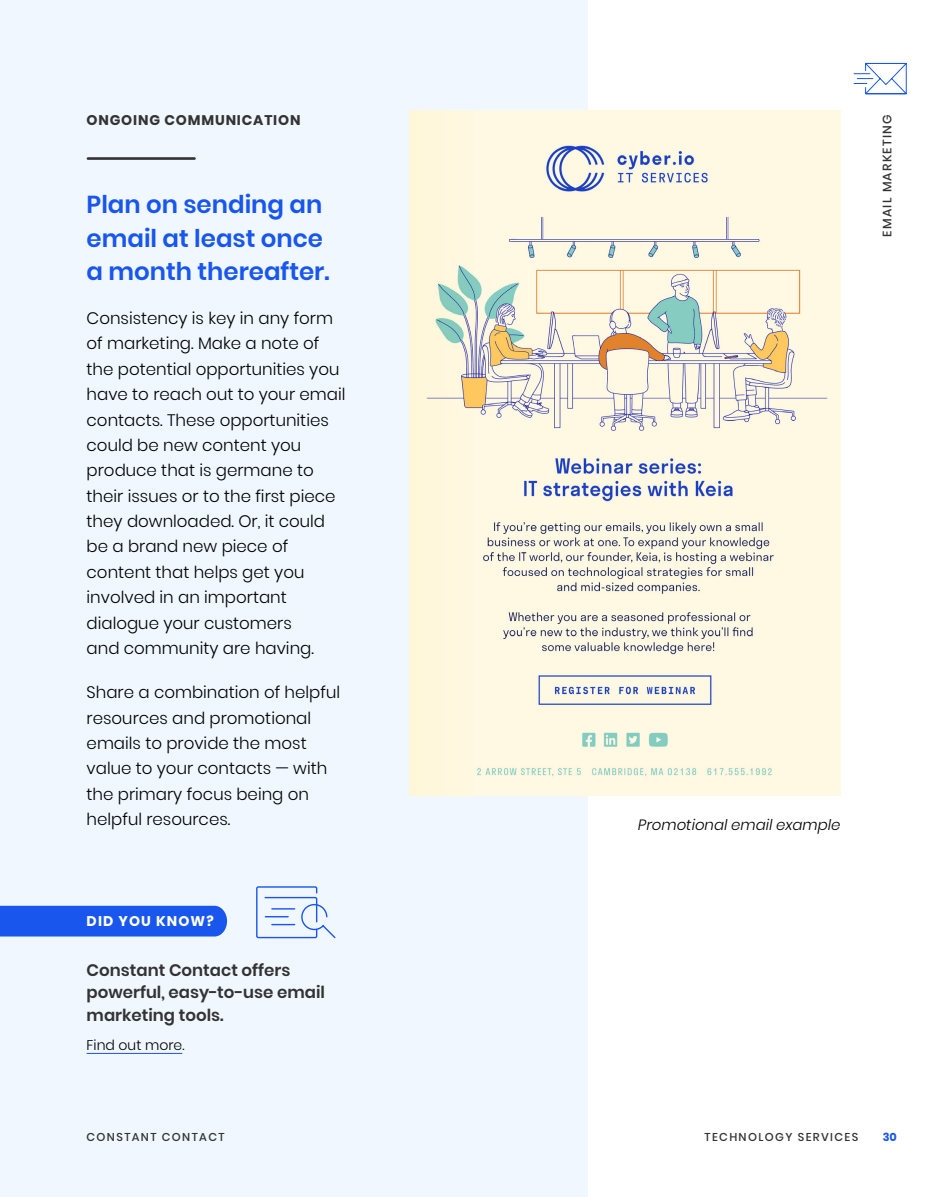
<style>
.page{position:relative;width:945px;height:1197px;background:#fff}
.page>*{position:absolute;margin:0;border:0;box-sizing:border-box;transform-origin:0 0}
.t1{font:600 24.5px/33.2px "Poppins";color:#1856ed}
.t2{font:300 16.62px/25.4px "Poppins";color:#000}
.t3{font:600 16.62px/22.8px "Poppins";color:#333}
.t4{font:italic 300 14.88px "Poppins";color:#000}
.t5{font:700 14px "Poppins";letter-spacing:.06em;color:#333}
.t6{font:300 14px "Poppins";color:#000}
.t7{font:700 14px "Poppins";letter-spacing:.08em;color:#fff}
.t8{font:500 12.25px "Poppins";letter-spacing:.1em;color:#333}
.t9{font:500 11.38px "Poppins";letter-spacing:.12em;color:#333}
.t10{font:700 11.38px "Poppins";color:#1856ed}
</style>
<div class="page">
<svg style="left:854px;top:63px;width:53px;height:32px"></svg>
<div style="left:0;top:0;width:588px;height:1197px;background:#f0f7ff"></div>
<hr style="left:88px;top:157px;width:107px;height:3px;background:#333">
<hr style="left:87px;top:1053px;width:95px;height:1px;background:#1856ed">
<div style="left:0;top:906px;width:227px;height:31px;background:#1856ed"></div>
<svg style="left:256px;top:886px;width:80px;height:53px"></svg>
<img style="left:481px;top:110px;width:359px;height:685px">
<div style="left:410px;top:110px;width:71px;height:685px;background:#fff7dd"></div>
<p class="t5" style="left:87px;top:112px;width:215px">ONGOING COMMUNICATION</p>
<h1 class="t1" style="left:87px;top:188px;width:245px">Plan on sending an email at least once a month thereafter.</h1>
<p class="t2" style="left:87px;top:306px;width:260px">Consistency is key in any form of marketing. Make a note of the potential opportunities you have to reach out to your email contacts. These opportunities could be new content you produce that is germane to their issues or to the first piece they downloaded. Or, it could be a brand new piece of content that helps get you involved in an important dialogue your customers<br>and community are having.</p>
<p class="t2" style="left:87px;top:680px;width:255px">Share a combination of helpful resources and promotional emails to provide the most value to your contacts — with the primary focus being on helpful resources.</p>
<p class="t7" style="left:87px;top:913px;width:129px">DID YOU KNOW?</p>
<p class="t3" style="left:87px;top:958px;width:240px">Constant Contact offers powerful, easy-to-use email marketing tools.</p>
<p class="t6" style="left:87px;top:1037px;width:99px">Find out more.</p>
<p class="t9" style="left:87px;top:1130px;width:139px">CONSTANT CONTACT</p>
<p class="t8" style="left:880px;top:237px;width:123px;rotate:-90deg">EMAIL MARKETING</p>
<p class="t4" style="left:638px;top:816px;width:204px">Promotional email example</p>
<p class="t9" style="left:705px;top:1130px;width:155px">TECHNOLOGY SERVICES</p>
<p class="t10" style="left:883px;top:1130px;width:16px">30</p>
</div>
